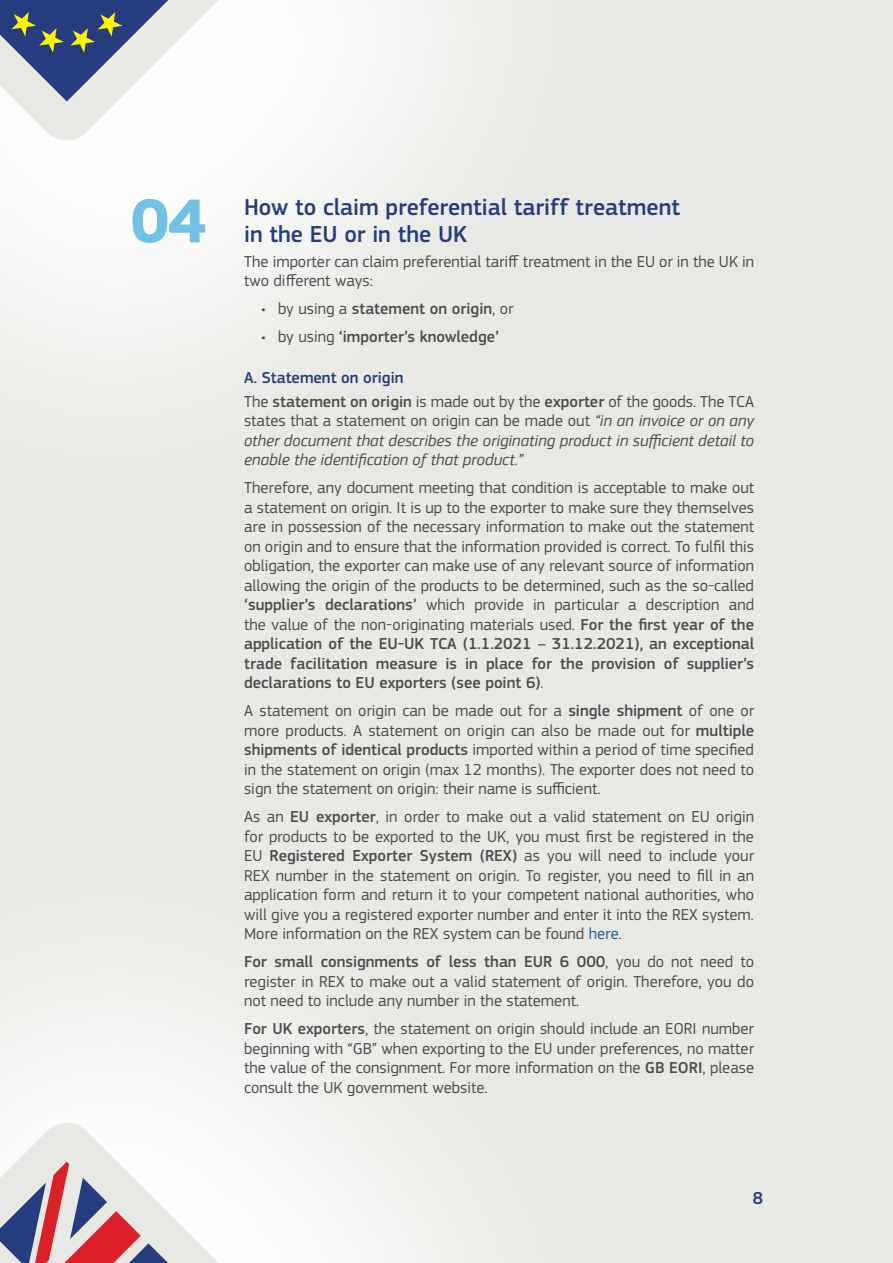
<style>
.page{position:relative;width:893px;height:1263px;background:#e8e9e4}
.page>*{position:absolute;margin:0;border:0;box-sizing:border-box;transform-origin:0 0}
.t1{font:700 64.65px "EC Square Sans Pro";color:#70c1e3}
.t2{font:500 24px/27px "EC Square Sans Pro";color:#253d7f}
.t3{font:500 18px "EC Square Sans Pro";color:#253d7f}
.t4{font:16.5px/19.5px "EC Square Sans Pro";color:#4d4d4f;text-align:justify}
.t5{font:italic 16.5px/19.5px "EC Square Sans Pro";letter-spacing:.005em;color:#4d4d4f;text-align:justify}
.t6{font:500 16.5px "EC Square Sans Pro";color:#4d4d4f}
.s1{font-weight:400}
.s2{font-weight:500;color:#253d7f}
.s3{font-weight:500}
.s4{font-style:normal}
.s5{color:#215e9e}
</style>
<div class="page">
<svg style="left:0;top:0;width:449px;height:355px;fill:#f6f6f4"></svg>
<svg style="left:0;top:0;width:240px;height:141px"></svg>
<div style="left:0;top:817px;width:635px;height:446px;background:linear-gradient(to bottom,#e7e8e3,#f2f3f0)"></div>
<svg style="left:0;top:1123px;width:240px;height:140px"></svg>
<h1 class="t1" style="left:131px;top:182px;width:77px">04</h1>
<h2 class="t2" style="left:244px;top:194px;width:438px">How to claim preferential tariff treatment in the EU or in the UK</h2>
<p class="t4" style="left:244px;top:252px;width:512px">The importer can claim preferential tariff treatment in the EU or in the UK in two different ways:</p>
<p class="t6" style="left:261px;top:299px;width:254px"><span class="s1">• by using a</span> statement on origin<span class="s1">, or</span></p>
<p class="t6" style="left:261px;top:327px;width:239px"><span class="s1">• by using</span> ‘importer’s knowledge’</p>
<p class="t4" style="left:244px;top:366px;width:511px;line-height:23.7px"><span class="s2">A. Statement on origin<br></span>The <span class="s3">statement on origin</span> is made out by the <span class="s3">exporter</span> of the goods. The TCA</p>
<p class="t5" style="left:244px;top:411px;width:511px"><span class="s4">states that a statement on origin can be made out</span> “in an invoice or on any other document that describes the originating product in sufficient detail to enable the identification of that product.”</p>
<p class="t4" style="left:244px;top:478px;width:511px">Therefore, any document meeting that condition is acceptable to make out a statement on origin. It is up to the exporter to make sure they themselves are in possession of the necessary information to make out the statement on origin and to ensure that the information provided is correct. To fulfil this obligation, the exporter can make use of any relevant source of information allowing the origin of the products to be determined, such as the so-called <span class="s3">‘supplier’s declarations’</span> which provide in particular a description and the value of the non-originating materials used. <span class="s3">For the first year of the application of the EU-UK TCA (1.1.2021 – 31.12.2021), an exceptional trade facilitation measure is in place for the provision of supplier’s declarations to EU exporters (see point 6)</span>.</p>
<p class="t4" style="left:244px;top:701px;width:511px">A statement on origin can be made out for a <span class="s3">single shipment</span> of one or more products. A statement on origin can also be made out for <span class="s3">multiple shipments of identical products</span> imported within a period of time specified in the statement on origin (max 12 months). The exporter does not need to sign the statement on origin: their name is sufficient.</p>
<p class="t4" style="left:244px;top:807px;width:511px">As an <span class="s3">EU exporter</span>, in order to make out a valid statement on EU origin for products to be exported to the UK, you must first be registered in the EU <span class="s3">Registered Exporter System (REX)</span> as you will need to include your REX number in the statement on origin. To register, you need to fill in an application form and return it to your competent national authorities, who will give you a registered exporter number and enter it into the REX system.<br>More information on the REX system can be found <span class="s5">here</span>.</p>
<p class="t4" style="left:244px;top:952px;width:511px"><span class="s3">For small consignments of less than EUR 6 000</span>, you do not need to register in REX to make out a valid statement of origin. Therefore, you do not need to include any number in the statement.</p>
<p class="t4" style="left:244px;top:1019px;width:511px"><span class="s3">For UK exporters</span>, the statement on origin should include an EORI number beginning with “GB” when exporting to the EU under preferences, no matter the value of the consignment. For more information on the <span class="s3">GB EORI</span>, please consult the UK government website.</p>
<p class="t3" style="left:753px;top:1188px;width:12px">8</p>
</div>
